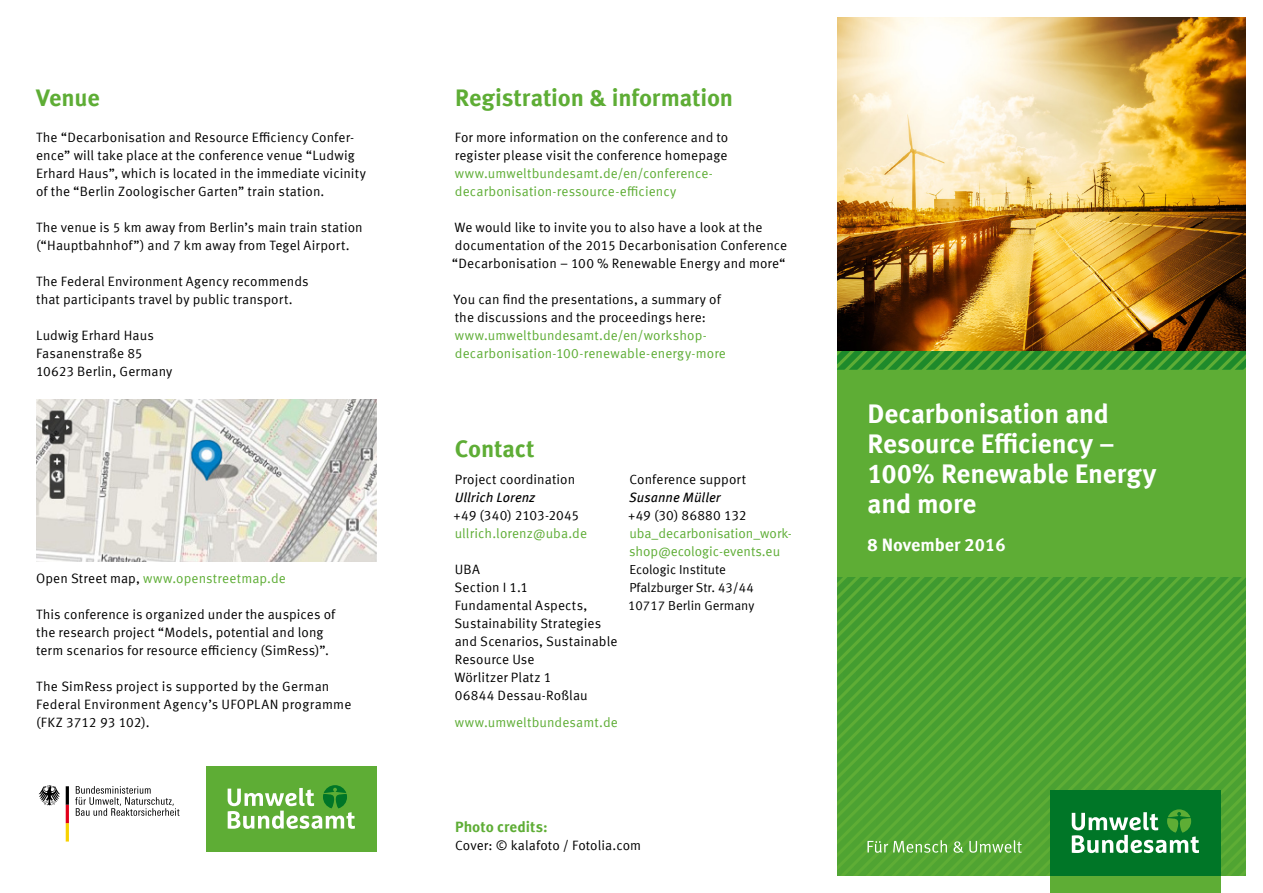
<style>
.page{position:relative;width:1263px;height:893px;background:#fff}
.page>*{position:absolute;margin:0;border:0;box-sizing:border-box;transform-origin:0 0}
.t1{font:700 27px/30px "Meta Offc";letter-spacing:-.01em;color:#fff}
.Mengentext{font:700 24px "Meta Offc";letter-spacing:-.01em;color:#5ead35}
.t2{font:700 18px "Meta Offc";color:#fff}
.Tabelle{font:700 15px "Meta Offc";color:#5ead35}
.Tabelle-2{font:13.5px/18px "Meta Offc Norm";letter-spacing:.01em;color:#000}
.Mengentext-2{font:13.5px/18px "Meta Offc Norm";letter-spacing:.005em;color:#000}
.Tabelle-3{font:13.5px/18px "Meta Offc Norm";letter-spacing:.01em;color:#5ead35}
.Mengentext-3{font:13.5px/18px "Meta Offc Norm";color:#5ead35}
.Mengentext-4{font:italic 13.5px "Meta Offc";letter-spacing:.005em;color:#000}
.Mengentext-5{font:13.05px "Meta Offc Norm";color:#000}
.s1{color:#000}
</style>
<div class="page">
<img style="left:838px;top:17px;width:408px;height:334px">
<div style="left:1050px;top:876px;width:170px;height:17px;background:#5ead35"></div>
<svg style="left:838px;top:351px;width:408px;height:525px;background:#50a434"></svg>
<div style="left:206px;top:767px;width:170px;height:85px;background:#5ead35"></div>
<svg style="left:228px;top:785px;width:127px;height:44px"></svg>
<svg style="left:39px;top:785px;width:21px;height:20px"></svg>
<svg style="left:66px;top:786px;width:3px;height:55px"></svg>
<svg style="left:75px;top:786px;width:105px;height:30px"></svg>
<img style="left:36px;top:399px;width:340px;height:163px">
<p class="Mengentext" style="left:36px;top:83px;width:65px">Venue</p>
<p class="Tabelle-2" style="left:36px;top:129px;width:331px">The “Decarbonisation and Resource Efficiency Confer&shy;ence” will take place at the conference venue “Ludwig Erhard Haus”, which is located in the immediate vicinity of the “Berlin Zoologischer Garten” train station.</p>
<p class="Tabelle-2" style="left:36px;top:219px;width:328px">The venue is 5 km away from Berlin’s main train station (“Hauptbahnhof”) and 7 km away from Tegel Airport.</p>
<p class="Tabelle-2" style="left:36px;top:273px;width:274px">The Federal Environment Agency recommends that participants travel by public transport.</p>
<p class="Tabelle-2" style="left:36px;top:327px;width:119px">Ludwig Erhard Haus</p>
<p class="Tabelle-2" style="left:36px;top:345px;width:108px">Fasanenstraße 85</p>
<p class="Tabelle-2" style="left:36px;top:363px;width:138px">10623 Berlin, Germany</p>
<p class="Tabelle-3" style="left:36px;top:570px;width:251px"><span class="s1">Open Street map,</span> www.openstreetmap.de</p>
<p class="Tabelle-2" style="left:36px;top:606px;width:301px">This conference is organized under the auspices of the research project “Models, potential and long term scenarios for resource efficiency (SimRess)”.</p>
<p class="Tabelle-2" style="left:36px;top:678px;width:317px">The SimRess project is supported by the German<br>Federal Environment Agency’s UFOPLAN programme (FKZ 3712 93 102).</p>
<p class="Mengentext" style="left:455px;top:83px;width:279px">Registration &amp; information</p>
<p class="Tabelle-2" style="left:455px;top:129px;width:275px">For more information on the conference and to register please visit the conference homepage</p>
<p class="Tabelle-3" style="left:455px;top:165px;width:260px">www.umweltbundesamt.de/en/conference&shy;decarbonisation-ressource-efficiency</p>
<p class="Tabelle-2" style="left:452px;top:219px;width:337px">We would like to invite you to also have a look at the documentation of the 2015 Decarbonisation Conference “Decarbonisation – 100 % Renewable Energy and more“</p>
<p class="Tabelle-2" style="left:454px;top:291px;width:269px">You can find the presentations, a summary of the discussions and the proceedings here:</p>
<p class="Tabelle-3" style="left:455px;top:327px;width:273px">www.umweltbundesamt.de/en/workshop&shy;decarbonisation-100-renewable-energy-more</p>
<p class="Mengentext" style="left:455px;top:434px;width:81px">Contact</p>
<p class="Mengentext-2" style="left:455px;top:471px;width:122px">Project coordination</p>
<p class="Mengentext-4" style="left:455px;top:489px;width:82px">Ullrich Lorenz</p>
<p class="Mengentext-2" style="left:454px;top:507px;width:127px">+49 (340) 2103-2045</p>
<p class="Mengentext-3" style="left:455px;top:525px;width:134px">ullrich.lorenz@uba.de</p>
<p class="Mengentext-2" style="left:455px;top:561px;width:27px">UBA</p>
<p class="Mengentext-2" style="left:454px;top:579px;width:75px">Section I 1.1</p>
<p class="Mengentext-2" style="left:454px;top:597px;width:165px">Fundamental Aspects,<br>Sustainability Strategies and Scenarios, Sustainable<br>Resource Use</p>
<p class="Mengentext-2" style="left:454px;top:669px;width:99px">Wörlitzer Platz 1</p>
<p class="Mengentext-2" style="left:455px;top:687px;width:134px">06844 Dessau-Roßlau</p>
<p class="Mengentext-3" style="left:455px;top:714px;width:165px">www.umweltbundesamt.de</p>
<p class="Mengentext-2" style="left:629px;top:471px;width:118px">Conference support</p>
<p class="Mengentext-4" style="left:629px;top:489px;width:93px">Susanne Müller</p>
<p class="Mengentext-2" style="left:628px;top:507px;width:120px">+49 (30) 86880 132</p>
<p class="Mengentext-3" style="left:629px;top:525px;width:164px">uba_decarbonisation_work&shy;shop@ecologic-events.eu</p>
<p class="Mengentext-5" style="left:629px;top:562px;width:98px">Ecologic Institute</p>
<p class="Mengentext-5" style="left:629px;top:580px;width:126px">Pfalzburger Str. 43/44</p>
<p class="Mengentext-5" style="left:628px;top:598px;width:128px">10717 Berlin Germany</p>
<p class="Tabelle" style="left:455px;top:818px;width:94px">Photo credits:</p>
<p class="Tabelle-2" style="left:455px;top:837px;width:188px">Cover: © kalafoto / Fotolia.com</p>
<p class="t1" style="left:867px;top:399px;width:290px">Decarbonisation and<br>Resource Efficiency –<br>100% Renewable Energy and more</p>
<p class="t2" style="left:867px;top:534px;width:140px">8 November 2016</p>
</div>
